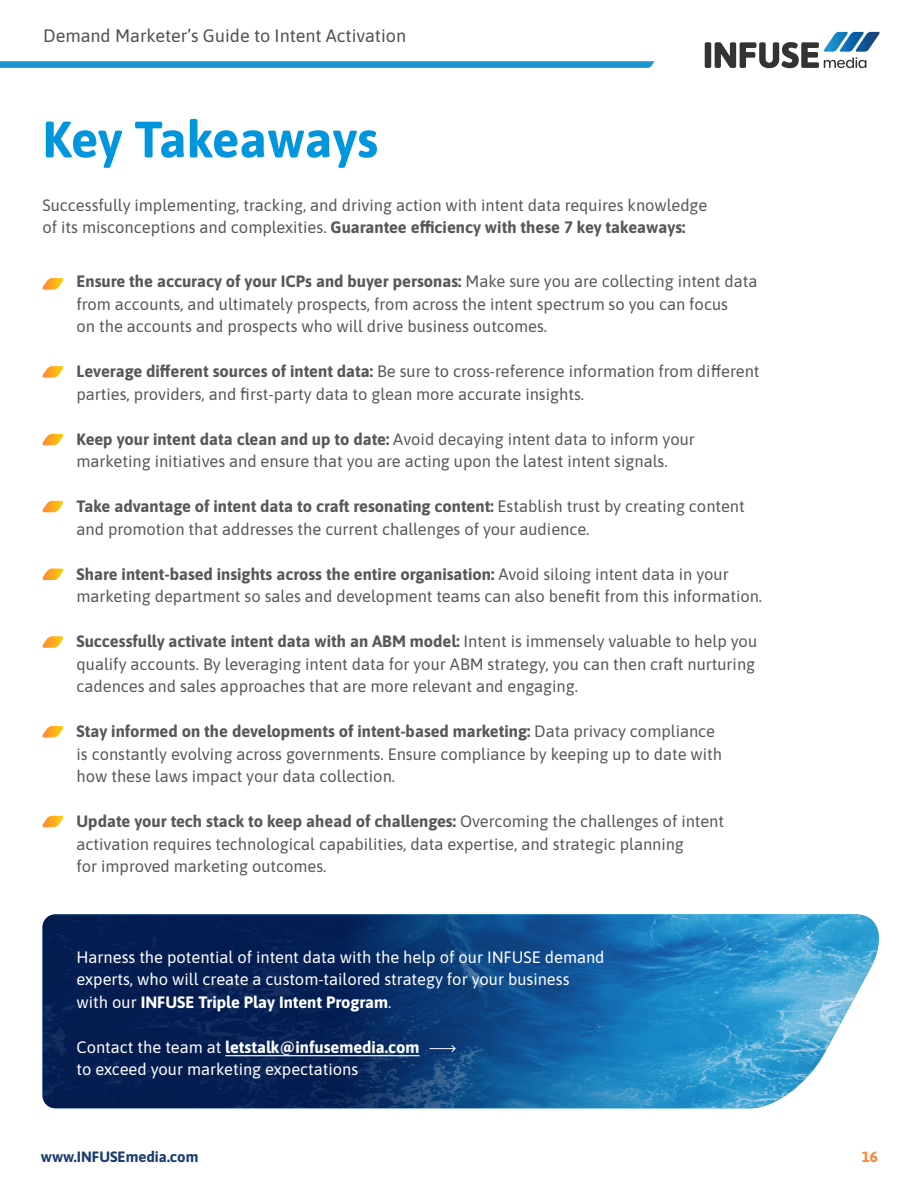
<style>
.page{position:relative;width:918px;height:1188px;background:#fff}
.page>*{position:absolute;margin:0;border:0;box-sizing:border-box;transform-origin:0 0}
.t1{font:700 51px "Asap";letter-spacing:-.005em;color:#0096de}
.t2{font:18px "Asap";color:#4f5252}
.t3{font:16.5px/22.5px "Asap";color:#57585a}
.t4{font:16.5px/22.5px "Asap";color:#fff}
.t5{font:700 15px "Asap";color:#1c3d70}
.t6{font:700 15px "Asap";color:#fe8636}
.s1{font-weight:700}
</style>
<div class="page">
<svg style="left:0;top:61px;width:655px;height:7px"></svg>
<img style="left:43px;top:914px;width:836px;height:194px">
<hr style="left:225px;top:1055px;width:194px;height:1px;background:#fff">
<svg style="left:430px;top:1045px;width:26px;height:7px"></svg>
<svg style="left:42px;top:278px;width:22px;height:12px"></svg>
<svg style="left:42px;top:366px;width:22px;height:12px"></svg>
<svg style="left:42px;top:434px;width:22px;height:11px"></svg>
<svg style="left:42px;top:501px;width:22px;height:11px"></svg>
<svg style="left:42px;top:569px;width:22px;height:11px"></svg>
<svg style="left:42px;top:636px;width:22px;height:12px"></svg>
<svg style="left:42px;top:726px;width:22px;height:12px"></svg>
<svg style="left:42px;top:816px;width:22px;height:11px"></svg>
<svg style="left:705px;top:32px;width:175px;height:36px"></svg>
<p class="t2" style="left:43px;top:23px;width:364px">Demand Marketer’s Guide to Intent Activation</p>
<p class="t1" style="left:43px;top:104px;width:337px">Key Takeaways</p>
<p class="t3" style="left:43px;top:193px;width:666px">Successfully implementing, tracking, and driving action with intent data requires knowledge of its misconceptions and complexities. <span class="s1">Guarantee efficiency with these 7 key takeaways:</span></p>
<p class="t3" style="left:77px;top:269px;width:682px"><span class="s1">Ensure the accuracy of your ICPs and buyer personas:</span> Make sure you are collecting intent data from accounts, and ultimately prospects, from across the intent spectrum so you can focus<br>on the accounts and prospects who will drive business outcomes.</p>
<p class="t3" style="left:77px;top:359px;width:685px"><span class="s1">Leverage different sources of intent data:</span> Be sure to cross-reference information from different parties, providers, and first-party data to glean more accurate insights.</p>
<p class="t3" style="left:77px;top:427px;width:620px"><span class="s1">Keep your intent data clean and up to date:</span> Avoid decaying intent data to inform your marketing initiatives and ensure that you are acting upon the latest intent signals.</p>
<p class="t3" style="left:77px;top:494px;width:670px"><span class="s1">Take advantage of intent data to craft resonating content:</span> Establish trust by creating content and promotion that addresses the current challenges of your audience.</p>
<p class="t3" style="left:77px;top:562px;width:687px"><span class="s1">Share intent-based insights across the entire organisation:</span> Avoid siloing intent data in your marketing department so sales and development teams can also benefit from this information.</p>
<p class="t3" style="left:77px;top:629px;width:682px"><span class="s1">Successfully activate intent data with an ABM model:</span> Intent is immensely valuable to help you qualify accounts. By leveraging intent data for your ABM strategy, you can then craft nurturing cadences and sales approaches that are more relevant and engaging.</p>
<p class="t3" style="left:77px;top:719px;width:647px"><span class="s1">Stay informed on the developments of intent-based marketing:</span> Data privacy compliance is constantly evolving across governments. Ensure compliance by keeping up to date with how these laws impact your data collection.</p>
<p class="t3" style="left:77px;top:809px;width:649px"><span class="s1">Update your tech stack to keep ahead of challenges:</span> Overcoming the challenges of intent activation requires technological capabilities, data expertise, and strategic planning<br>for improved marketing outcomes.</p>
<p class="t4" style="left:77px;top:945px;width:530px">Harness the potential of intent data with the help of our INFUSE demand experts, who will create a custom-tailored strategy for your business with our <span class="s1">INFUSE Triple Play Intent Program</span>.</p>
<p class="t4" style="left:77px;top:1035px;width:344px">Contact the team at <span class="s1">letstalk@infusemedia.com </span>to exceed your marketing expectations</p>
<p class="t5" style="left:41px;top:1146px;width:159px">www.INFUSEmedia.com</p>
<p class="t6" style="left:862px;top:1146px;width:18px">16</p>
</div>
